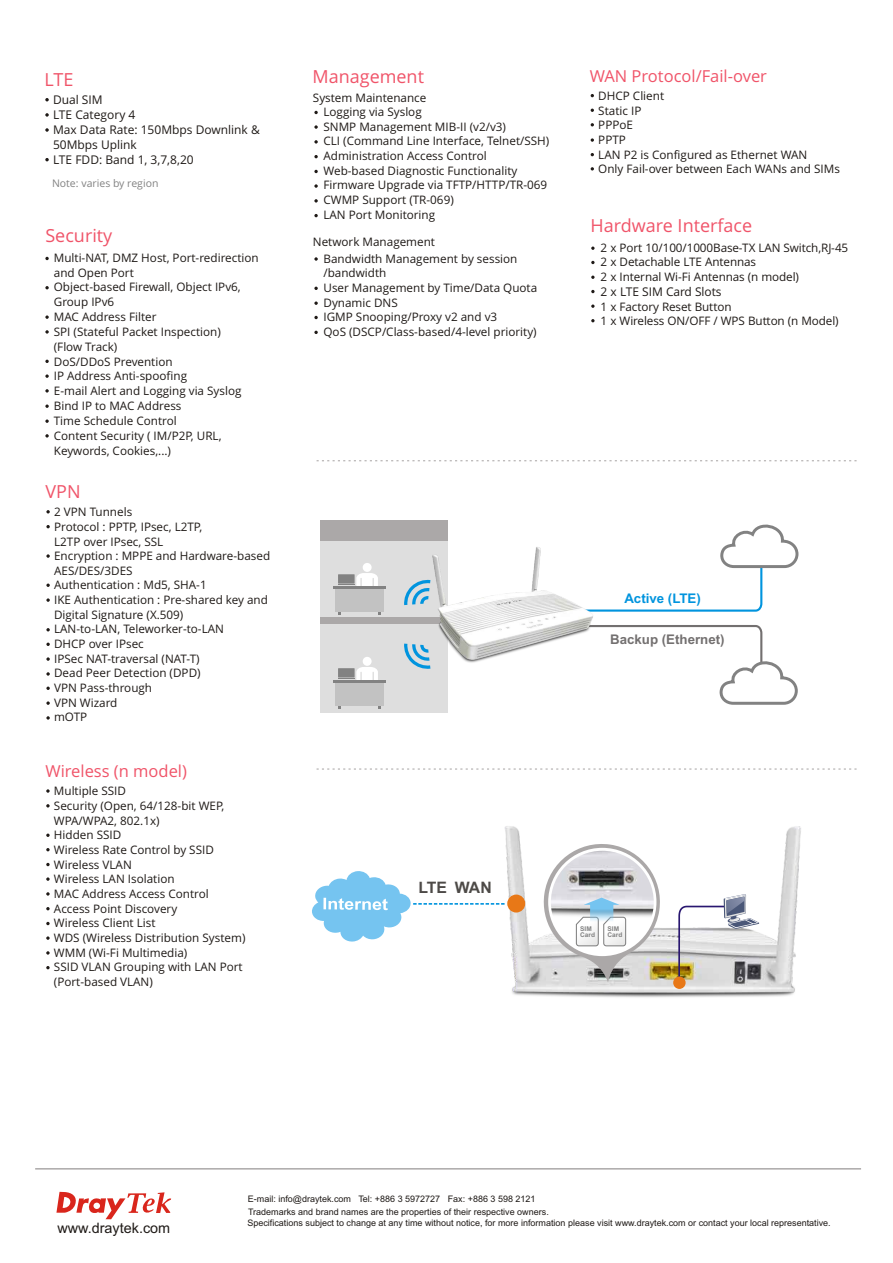
<style>
.page{position:relative;width:893px;height:1263px;background:#fff}
.page>*{position:absolute;margin:0;border:0;box-sizing:border-box;transform-origin:0 0}
.t1{font:18px "Open Sans";color:#f05469}
.t2{font:16.5px "Open Sans";color:#f05469}
.t3{font:700 15.75px "Arial";letter-spacing:-.03em;color:#4d4a47}
.t4{font:14.4px "Arial";color:#1f1a17}
.t5{font:700 13.35px "Arial";color:#737070}
.t6{font:700 13.35px "Arial";color:#0094de}
.t7{font:12px/15px "Open Sans";color:#1f1a17}
.t8{font:11.7px/14.7px "Open Sans";color:#1f1a17}
.t9{font:10.5px "Open Sans";color:#828282}
.t10{font:9px/12.6px "Arial";color:#1f1a17}
.t11{font:700 6.45px/5.8px "Arial";color:#828282}
</style>
<div class="page">
<hr style="left:35px;top:1168px;width:826px;height:1px;background:#aba8a8">
<svg style="left:56px;top:1192px;width:115px;height:28px"></svg>
<svg style="left:45px;top:98px;width:4px;height:3px"></svg>
<svg style="left:45px;top:113px;width:4px;height:4px"></svg>
<svg style="left:45px;top:128px;width:4px;height:4px"></svg>
<svg style="left:45px;top:389px;width:4px;height:4px"></svg>
<svg style="left:45px;top:257px;width:4px;height:3px"></svg>
<svg style="left:45px;top:404px;width:4px;height:4px"></svg>
<svg style="left:45px;top:286px;width:4px;height:3px"></svg>
<svg style="left:45px;top:419px;width:4px;height:4px"></svg>
<svg style="left:45px;top:315px;width:4px;height:4px"></svg>
<svg style="left:45px;top:330px;width:4px;height:4px"></svg>
<svg style="left:45px;top:434px;width:4px;height:4px"></svg>
<svg style="left:45px;top:360px;width:4px;height:3px"></svg>
<svg style="left:45px;top:374px;width:4px;height:4px"></svg>
<svg style="left:46px;top:510px;width:4px;height:3px"></svg>
<svg style="left:46px;top:525px;width:4px;height:3px"></svg>
<svg style="left:46px;top:554px;width:4px;height:4px"></svg>
<svg style="left:46px;top:583px;width:4px;height:4px"></svg>
<svg style="left:46px;top:598px;width:4px;height:4px"></svg>
<svg style="left:46px;top:628px;width:4px;height:3px"></svg>
<svg style="left:46px;top:643px;width:4px;height:3px"></svg>
<svg style="left:46px;top:657px;width:4px;height:4px"></svg>
<svg style="left:46px;top:672px;width:4px;height:4px"></svg>
<svg style="left:46px;top:686px;width:4px;height:4px"></svg>
<svg style="left:46px;top:701px;width:4px;height:4px"></svg>
<svg style="left:46px;top:716px;width:4px;height:4px"></svg>
<svg style="left:46px;top:789px;width:4px;height:4px"></svg>
<svg style="left:46px;top:804px;width:4px;height:3px"></svg>
<svg style="left:46px;top:966px;width:4px;height:3px"></svg>
<svg style="left:46px;top:833px;width:4px;height:4px"></svg>
<svg style="left:46px;top:848px;width:4px;height:3px"></svg>
<svg style="left:46px;top:863px;width:4px;height:3px"></svg>
<svg style="left:46px;top:877px;width:4px;height:4px"></svg>
<svg style="left:46px;top:892px;width:4px;height:4px"></svg>
<svg style="left:46px;top:907px;width:4px;height:3px"></svg>
<svg style="left:46px;top:922px;width:4px;height:3px"></svg>
<svg style="left:46px;top:936px;width:4px;height:4px"></svg>
<svg style="left:46px;top:951px;width:4px;height:4px"></svg>
<svg style="left:314px;top:257px;width:4px;height:4px"></svg>
<svg style="left:314px;top:287px;width:4px;height:3px"></svg>
<svg style="left:314px;top:301px;width:4px;height:4px"></svg>
<svg style="left:314px;top:316px;width:4px;height:3px"></svg>
<svg style="left:314px;top:331px;width:4px;height:3px"></svg>
<svg style="left:314px;top:214px;width:4px;height:3px"></svg>
<svg style="left:314px;top:111px;width:4px;height:3px"></svg>
<svg style="left:314px;top:125px;width:4px;height:4px"></svg>
<svg style="left:314px;top:140px;width:4px;height:4px"></svg>
<svg style="left:314px;top:155px;width:4px;height:3px"></svg>
<svg style="left:314px;top:170px;width:4px;height:3px"></svg>
<svg style="left:314px;top:184px;width:4px;height:4px"></svg>
<svg style="left:314px;top:199px;width:4px;height:4px"></svg>
<svg style="left:317px;top:460px;width:540px;height:1px"></svg>
<svg style="left:591px;top:290px;width:4px;height:3px"></svg>
<svg style="left:591px;top:304px;width:4px;height:4px"></svg>
<svg style="left:591px;top:319px;width:4px;height:3px"></svg>
<svg style="left:591px;top:261px;width:4px;height:3px"></svg>
<svg style="left:591px;top:276px;width:4px;height:3px"></svg>
<svg style="left:591px;top:247px;width:4px;height:3px"></svg>
<svg style="left:317px;top:768px;width:540px;height:1px"></svg>
<img style="left:505px;top:826px;width:296px;height:172px">
<svg style="left:312px;top:871px;width:193px;height:71px"></svg>
<div style="left:507px;top:894px;width:18px;height:18px;background:#e87817;border-radius:50%"></div>
<svg style="left:678px;top:894px;width:81px;height:92px"></svg>
<div style="left:673px;top:976px;width:13px;height:13px;background:#e87817;border-radius:50%"></div>
<svg style="left:591px;top:138px;width:3px;height:4px"></svg>
<svg style="left:45px;top:158px;width:4px;height:3px"></svg>
<div style="left:320px;top:536px;width:128px;height:177px;background:#dedede"></div>
<div style="left:320px;top:520px;width:128px;height:21px;background:#aba8a8"></div>
<svg style="left:404px;top:644px;width:26px;height:25px"></svg>
<div style="left:320px;top:618px;width:128px;height:6px;background:#aba8a8"></div>
<svg style="left:596px;top:524px;width:203px;height:88px"></svg>
<svg style="left:596px;top:625px;width:202px;height:80px"></svg>
<svg style="left:404px;top:579px;width:26px;height:26px"></svg>
<div style="left:363px;top:563px;width:9px;height:9px;background:#fff;border-radius:50%"></div>
<div style="left:335px;top:588px;width:49px;height:24px;background:#c2c2c2"></div>
<hr style="left:333px;top:586px;width:53px;height:2px;background:#828282">
<svg style="left:338px;top:573px;width:40px;height:16px"></svg>
<div style="left:338px;top:574px;width:17px;height:10px;background:#828282"></div>
<div style="left:363px;top:657px;width:9px;height:9px;background:#fff;border-radius:50%"></div>
<div style="left:335px;top:682px;width:49px;height:24px;background:#c2c2c2"></div>
<hr style="left:333px;top:680px;width:53px;height:2px;background:#828282">
<svg style="left:338px;top:667px;width:40px;height:16px"></svg>
<div style="left:338px;top:668px;width:17px;height:9px;background:#828282"></div>
<img style="left:431px;top:547px;width:165px;height:116px">
<svg style="left:540px;top:840px;width:124px;height:142px"></svg>
<svg style="left:591px;top:167px;width:3px;height:4px"></svg>
<h1 class="t1" style="left:44px;top:72px;width:30px">LTE</h1>
<p class="t7" style="left:53px;top:93px;width:208px">Dual SIM<br>LTE Category 4<br>Max Data Rate: 150Mbps Downlink &amp;<br>50Mbps Uplink<br>LTE FDD: Band 1, 3,7,8,20</p>
<p class="t9" style="left:52px;top:179px;width:108px">Note: varies by region</p>
<h1 class="t1" style="left:45px;top:228px;width:68px">Security</h1>
<p class="t8" style="left:54px;top:251px;width:206px">Multi-NAT, DMZ Host, Port-redirection and Open Port<br>Object-based Firewall, Object IPv6,<br>Group IPv6<br>MAC Address Filter<br>SPI (Stateful Packet Inspection)<br>(Flow Track)<br>DoS/DDoS Prevention<br>IP Address Anti-spoofing<br>E-mail Alert and Logging via Syslog<br>Bind IP to MAC Address<br>Time Schedule Control<br>Content Security ( IM/P2P, URL,<br>Keywords, Cookies,...)</p>
<h1 class="t1" style="left:46px;top:484px;width:37px">VPN</h1>
<p class="t8" style="left:54px;top:506px;width:218px">2 VPN Tunnels<br>Protocol : PPTP, IPsec, L2TP,<br>L2TP over IPsec, SSL<br>Encryption : MPPE and Hardware-based<br>AES/DES/3DES<br>Authentication : Md5, SHA-1<br>IKE Authentication : Pre-shared key and<br>Digital Signature (X.509)<br>LAN-to-LAN, Teleworker-to-LAN<br>DHCP over IPsec<br>IPSec NAT-traversal (NAT-T)<br>Dead Peer Detection (DPD)<br>VPN Pass-through<br>VPN Wizard<br>mOTP</p>
<h2 class="t2" style="left:45px;top:765px;width:143px">Wireless (n model)</h2>
<p class="t8" style="left:54px;top:785px;width:193px">Multiple SSID<br>Security (Open, 64/128-bit WEP,<br>WPA/WPA2, 802.1x)<br>Hidden SSID<br>Wireless Rate Control by SSID<br>Wireless VLAN<br>Wireless LAN Isolation<br>MAC Address Access Control<br>Access Point Discovery<br>Wireless Client List<br>WDS (Wireless Distribution System)<br>WMM (Wi-Fi Multimedia)<br>SSID VLAN Grouping with LAN Port (Port-based VLAN)</p>
<h1 class="t1" style="left:312px;top:70px;width:113px">Management</h1>
<p class="t8" style="left:313px;top:91px;width:115px">System Maintenance</p>
<p class="t8" style="left:323px;top:106px;width:227px">Logging via Syslog<br>SNMP Management MIB-II (v2/v3)<br>CLI (Command Line Interface, Telnet/SSH)<br>Administration Access Control<br>Web-based Diagnostic Functionality<br>Firmware Upgrade via TFTP/HTTP/TR-069<br>CWMP Support (TR-069)<br>LAN Port Monitoring</p>
<p class="t8" style="left:323px;top:252px;width:215px">Bandwidth Management by session /bandwidth<br>User Management by Time/Data Quota<br>Dynamic DNS<br>IGMP Snooping/Proxy v2 and v3<br>QoS (DSCP/Class-based/4-level priority)</p>
<p class="t8" style="left:313px;top:236px;width:124px">Network Management</p>
<h2 class="t2" style="left:590px;top:69px;width:179px">WAN Protocol/Fail-over</h2>
<p class="t8" style="left:598px;top:90px;width:243px">DHCP Client<br>Static IP<br>PPPoE<br>PPTP<br>LAN P2 is Configured as Ethernet WAN<br>Only Fail-over between Each WANs and SIMs</p>
<h1 class="t1" style="left:591px;top:218px;width:163px">Hardware Interface</h1>
<p class="t8" style="left:601px;top:241px;width:249px">2 x Port 10/100/1000Base-TX LAN Switch,RJ-45<br>2 x Detachable LTE Antennas<br>2 x Internal Wi-Fi Antennas (n model)</p>
<p class="t7" style="left:601px;top:285px;width:122px">2 x LTE SIM Card Slots</p>
<p class="t8" style="left:601px;top:300px;width:240px">1 x Factory Reset Button<br>1 x Wireless ON/OFF / WPS Button (n Model)</p>
<p class="t6" style="left:624px;top:594px;width:78px">Active (LTE)</p>
<p class="t5" style="left:610px;top:634px;width:116px">Backup (Ethernet)</p>
<h3 class="t3" style="left:418px;top:881px;width:75px">LTE WAN</h3>
<p class="t11" style="left:580px;top:927px;width:16px">SIM<br>Card</p>
<p class="t11" style="left:607px;top:927px;width:16px">SIM<br>Card</p>
<p class="t10" style="left:248px;top:1193px;width:302px">E-mail: info@draytek.com Tel: +886 3 5972727 Fax: +886 3 598 2121<br>Trademarks and brand names are the properties of their respective owners.</p>
<p class="t4" style="left:57px;top:1222px;width:114px">www.draytek.com</p>
<p class="t10" style="left:247px;top:1218px;width:585px">Specifications subject to change at any time without notice, for more information please visit www.draytek.com or contact your local representative.</p>
</div>
